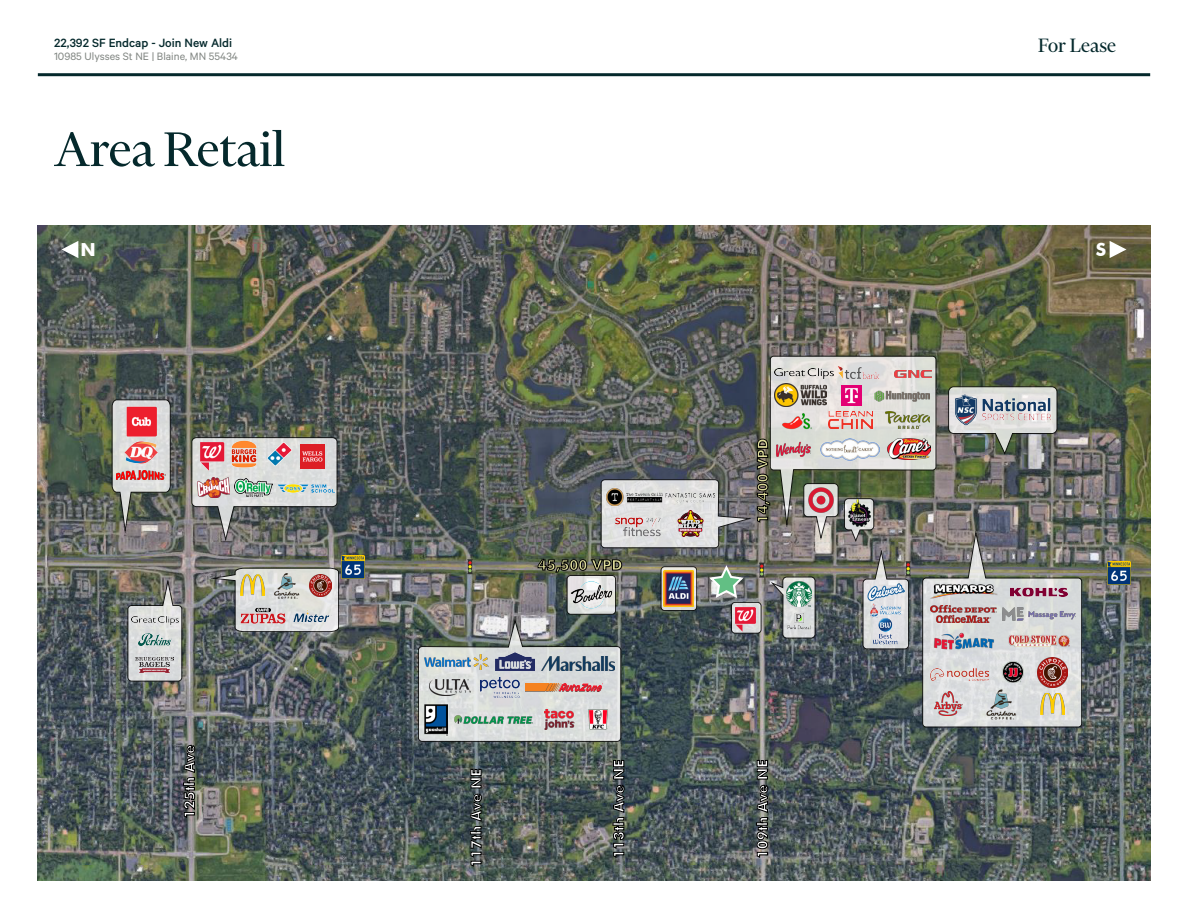
<style>
.page{position:relative;width:1188px;height:918px;background:#fff}
.page>*{position:absolute;margin:0;border:0;box-sizing:border-box;transform-origin:0 0}
.Heading_Large{font:55.5px "Financier Display";color:#05292c}
.t1{font:22.05px "Financier Display";color:#05292c}
.Bold_Text{font:700 18px "Futura BT";color:#fff}
.t2{font:700 14.4px "Futura BT";color:#fff}
.t3{font:700 14.4px "Futura BT";color:#dcda99}
.t4{font:500 13.5px "Calibre";color:#05292c}
.t5{font:12px "Calibre";color:#808581}
</style>
<div class="page">
<hr style="left:38px;top:73px;width:1112px;height:3px;background:#05292c">
<img style="left:38px;top:226px;width:1112px;height:654px">
<svg style="left:538px;top:559px;width:84px;height:14px"></svg>
<svg style="left:756px;top:785px;width:12px;height:73px"></svg>
<svg style="left:757px;top:760px;width:11px;height:19px"></svg>
<svg style="left:613px;top:785px;width:11px;height:73px"></svg>
<svg style="left:613px;top:760px;width:11px;height:19px"></svg>
<svg style="left:470px;top:794px;width:12px;height:72px"></svg>
<svg style="left:470px;top:769px;width:12px;height:19px"></svg>
<svg style="left:183px;top:745px;width:12px;height:73px"></svg>
<img style="left:341px;top:555px;width:23px;height:23px">
<img style="left:1107px;top:562px;width:24px;height:23px">
<svg style="left:467px;top:559px;width:6px;height:15px"></svg>
<svg style="left:112px;top:400px;width:59px;height:132px;background:#a5a5a1"></svg>
<svg style="left:192px;top:437px;width:145px;height:104px;background:#999a98"></svg>
<svg style="left:128px;top:580px;width:54px;height:101px;background:#b0b2af"></svg>
<svg style="left:212px;top:568px;width:127px;height:64px;background:#aeb0af"></svg>
<svg style="left:418px;top:620px;width:203px;height:122px;background:#b2b7b5"></svg>
<svg style="left:661px;top:567px;width:36px;height:44px"></svg>
<div style="left:661px;top:566px;width:36px;height:45px;border:1px solid #000;border-radius:4px"></div>
<svg style="left:731px;top:602px;width:30px;height:31px"></svg>
<div style="left:731px;top:602px;width:30px;height:31px;border:1px solid #000;border-radius:4px"></div>
<svg style="left:601px;top:479px;width:150px;height:69px;background:#afafb0"></svg>
<svg style="left:567px;top:575px;width:49px;height:39px"></svg>
<div style="left:567px;top:575px;width:49px;height:40px;border:1px solid #000;border-radius:4px"></div>
<img style="left:757px;top:356px;width:325px;height:371px">
<img style="left:126px;top:406px;width:30px;height:30px">
<img style="left:123px;top:440px;width:37px;height:25px">
<img style="left:277px;top:474px;width:58px;height:27px">
<img style="left:268px;top:442px;width:23px;height:24px">
<img style="left:199px;top:442px;width:29px;height:29px">
<img style="left:231px;top:439px;width:27px;height:29px">
<img style="left:131px;top:617px;width:47px;height:8px">
<img style="left:139px;top:633px;width:32px;height:12px">
<img style="left:136px;top:655px;width:38px;height:19px">
<img style="left:240px;top:575px;width:24px;height:21px">
<img style="left:273px;top:571px;width:27px;height:28px">
<img style="left:425px;top:655px;width:63px;height:15px">
<img style="left:495px;top:652px;width:40px;height:18px">
<img style="left:541px;top:656px;width:74px;height:15px">
<img style="left:429px;top:679px;width:42px;height:17px">
<img style="left:480px;top:678px;width:40px;height:19px">
<img style="left:526px;top:684px;width:76px;height:8px">
<img style="left:454px;top:716px;width:78px;height:8px">
<img style="left:425px;top:704px;width:22px;height:31px">
<img style="left:544px;top:710px;width:30px;height:20px">
<img style="left:581px;top:710px;width:35px;height:20px">
<img style="left:734px;top:608px;width:24px;height:23px">
<img style="left:787px;top:582px;width:24px;height:24px">
<img style="left:786px;top:608px;width:26px;height:25px">
<img style="left:930px;top:585px;width:67px;height:14px">
<img style="left:1011px;top:587px;width:56px;height:9px">
<img style="left:931px;top:605px;width:65px;height:18px">
<img style="left:1003px;top:607px;width:72px;height:14px">
<img style="left:931px;top:633px;width:65px;height:16px">
<img style="left:1009px;top:634px;width:60px;height:14px">
<img style="left:1040px;top:693px;width:25px;height:21px">
<img style="left:984px;top:687px;width:33px;height:33px">
<img style="left:934px;top:692px;width:29px;height:24px">
<img style="left:995px;top:662px;width:36px;height:20px">
<img style="left:930px;top:668px;width:58px;height:12px">
<img style="left:1038px;top:657px;width:29px;height:30px">
<img style="left:835px;top:500px;width:48px;height:27px">
<img style="left:804px;top:484px;width:34px;height:33px">
<img style="left:607px;top:489px;width:56px;height:17px">
<img style="left:675px;top:509px;width:31px;height:30px">
<img style="left:611px;top:513px;width:55px;height:28px">
<img style="left:666px;top:493px;width:49px;height:9px">
<img style="left:775px;top:369px;width:59px;height:10px">
<img style="left:887px;top:439px;width:43px;height:20px">
<img style="left:829px;top:412px;width:43px;height:16px">
<img style="left:775px;top:383px;width:51px;height:24px">
<img style="left:886px;top:412px;width:43px;height:16px">
<img style="left:820px;top:438px;width:60px;height:22px">
<img style="left:894px;top:370px;width:38px;height:7px">
<img style="left:783px;top:413px;width:29px;height:16px">
<img style="left:777px;top:442px;width:34px;height:14px">
<img style="left:838px;top:365px;width:42px;height:14px">
<img style="left:867px;top:573px;width:37px;height:27px">
<img style="left:871px;top:621px;width:30px;height:25px">
<img style="left:867px;top:600px;width:37px;height:21px">
<svg style="left:707px;top:565px;width:39px;height:35px"></svg>
<img style="left:309px;top:574px;width:23px;height:22px">
<img style="left:240px;top:608px;width:45px;height:15px">
<img style="left:293px;top:609px;width:39px;height:13px">
<img style="left:300px;top:444px;width:25px;height:24px">
<img style="left:198px;top:478px;width:31px;height:19px">
<img style="left:234px;top:479px;width:39px;height:17px">
<img style="left:117px;top:471px;width:49px;height:9px">
<img style="left:664px;top:571px;width:30px;height:36px">
<img style="left:569px;top:580px;width:45px;height:30px">
<img style="left:841px;top:385px;width:20px;height:21px">
<img style="left:874px;top:391px;width:55px;height:11px">
<img style="left:951px;top:393px;width:104px;height:35px">
<svg style="left:62px;top:241px;width:16px;height:17px"></svg>
<svg style="left:1110px;top:241px;width:16px;height:17px"></svg>
<p class="t4" style="left:54px;top:35px;width:180px">22,392 SF Endcap - Join New Aldi</p>
<p class="t5" style="left:54px;top:50px;width:186px">10985 Ulysses St NE | Blaine, MN 55434</p>
<p class="Heading_Large" style="left:54px;top:120px;width:233px">Area Retail</p>
<h2 class="t1" style="left:1038px;top:34px;width:79px">For Lease</h2>
<p class="Bold_Text" style="left:80px;top:239px;width:17px">N</p>
<p class="Bold_Text" style="left:1096px;top:239px;width:12px">S</p>
<p class="t2" style="left:181px;top:818px;width:75px;rotate:-90deg">125th Ave</p>
<p class="t3" style="left:538px;top:556px;width:86px">45,500 VPD</p>
<p class="t3" style="left:754px;top:523px;width:86px;rotate:-90deg">14,400 VPD</p>
<p class="t2" style="left:467px;top:867px;width:100px;rotate:-90deg">117th Ave NE</p>
<p class="t2" style="left:610px;top:858px;width:100px;rotate:-90deg">113th Ave NE</p>
<p class="t2" style="left:754px;top:858px;width:100px;rotate:-90deg">109th Ave NE</p>
</div>
